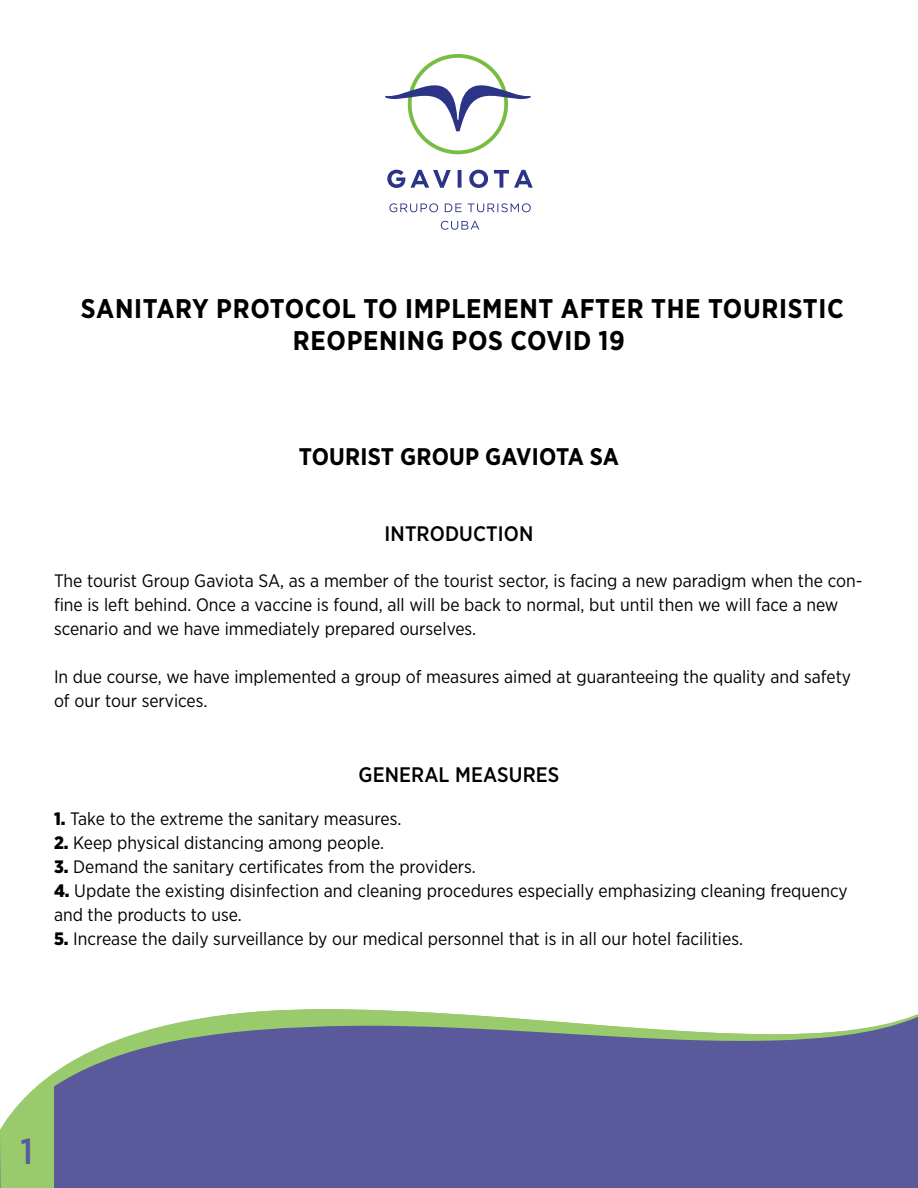
<style>
.page{position:relative;width:918px;height:1188px;background:#fff}
.page>*{position:absolute;margin:0;border:0;box-sizing:border-box;transform-origin:0 0}
.t1{font:500 36px "Gotham Narrow";color:#5a599c}
.t2{font:700 27px/32.4px "Gotham Narrow";letter-spacing:.025em;color:#000001;text-align:center}
.t3{font:700 24px "Gotham Narrow";letter-spacing:.01em;color:#000001}
.t4{font:500 21px "Gotham Narrow";letter-spacing:.005em;color:#000001}
.t5{font:18px/24px "Gotham Narrow";color:#000001}
.s1{font-weight:900}
</style>
<div class="page">
<div style="left:54px;top:1133px;width:864px;height:55px;background:#5a599c"></div>
<svg style="left:46px;top:1009px;width:872px;height:124px;background:#7579a3"></svg>
<svg style="left:387px;top:170px;width:146px;height:18px"></svg>
<svg style="left:385px;top:54px;width:146px;height:100px"></svg>
<svg style="left:389px;top:203px;width:142px;height:9px"></svg>
<svg style="left:441px;top:221px;width:38px;height:9px"></svg>
<svg style="left:0;top:1079px;width:54px;height:109px"></svg>
<p class="t2" style="left:81px;top:292px;width:764px">SANITARY PROTOCOL TO IMPLEMENT AFTER THE TOURISTIC<br>REOPENING POS COVID 19</p>
<p class="t3" style="left:299px;top:442px;width:322px">TOURIST GROUP GAVIOTA SA</p>
<p class="t4" style="left:385px;top:520px;width:150px">INTRODUCTION</p>
<p class="t5" style="left:54px;top:568px;width:810px">The tourist Group Gaviota SA, as a member of the tourist sector, is facing a new paradigm when the con&shy;fine is left behind. Once a vaccine is found, all will be back to normal, but until then we will face a new scenario and we have immediately prepared ourselves.</p>
<p class="t5" style="left:54px;top:664px;width:799px">In due course, we have implemented a group of measures aimed at guaranteeing the quality and safety of our tour services.</p>
<p class="t4" style="left:359px;top:762px;width:202px">GENERAL MEASURES</p>
<p class="t5" style="left:54px;top:807px;width:349px"><span class="s1">1.</span> Take to the extreme the sanitary measures.</p>
<p class="t5" style="left:54px;top:831px;width:332px"><span class="s1">2.</span> Keep physical distancing among people.</p>
<p class="t5" style="left:54px;top:855px;width:423px"><span class="s1">3.</span> Demand the sanitary certificates from the providers.</p>
<p class="t5" style="left:54px;top:879px;width:795px"><span class="s1">4.</span> Update the existing disinfection and cleaning procedures especially emphasizing cleaning frequency and the products to use.</p>
<p class="t5" style="left:54px;top:927px;width:691px"><span class="s1">5.</span> Increase the daily surveillance by our medical personnel that is in all our hotel facilities.</p>
<p class="t1" style="left:20px;top:1129px;width:14px">1</p>
</div>
